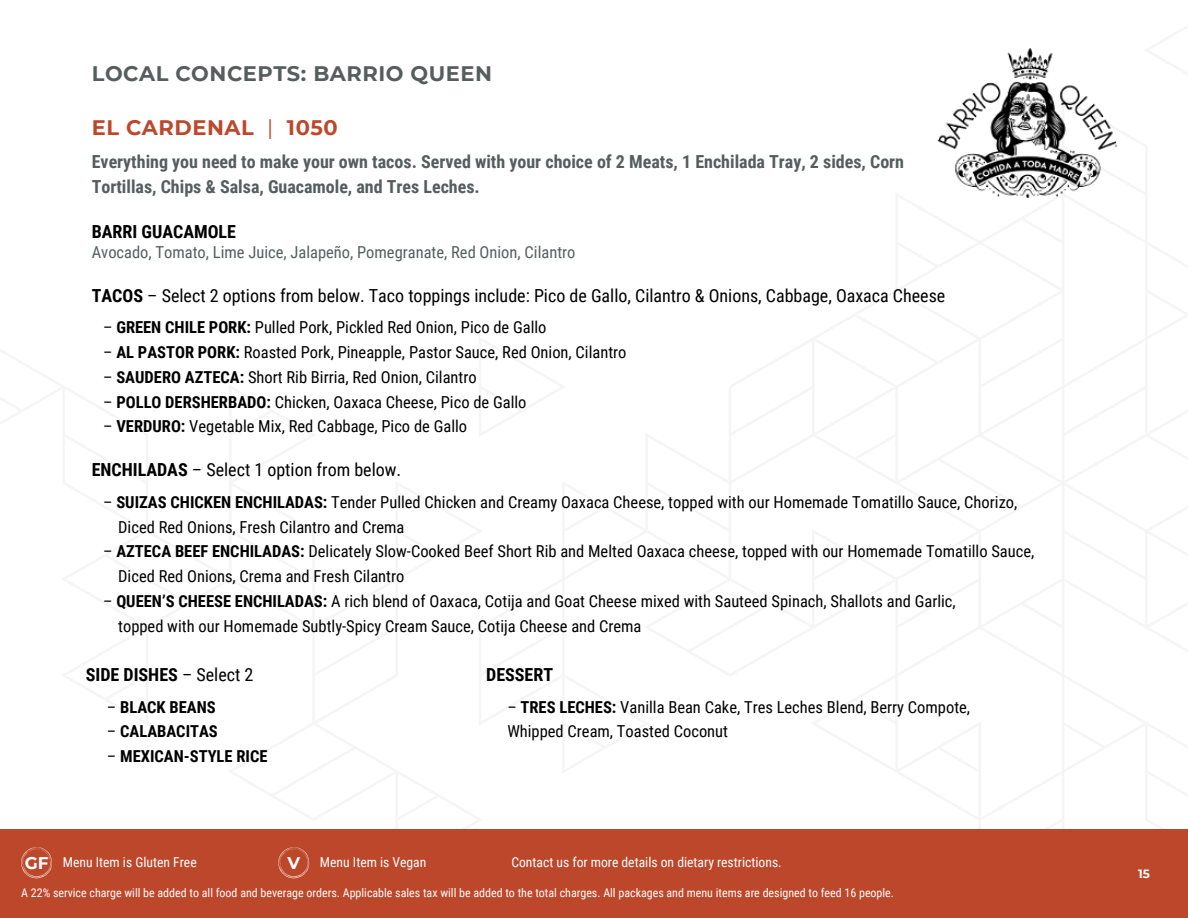
<style>
.page{position:relative;width:1188px;height:918px;background:#fff}
.page>*{position:absolute;margin:0;border:0;box-sizing:border-box;transform-origin:0 0}
.t1{font:700 21px "Montserrat";letter-spacing:.025em;color:#555e5d}
.t2{font:700 21px "Montserrat";letter-spacing:.025em;color:#bd472a}
.t3{font:700 18px/24.8px "Roboto Condensed";color:#555e5d}
.t4{font:18px "Roboto Condensed";color:#000}
.t5{font:700 18px "Roboto Condensed";color:#000}
.t6{font:700 16.95px "Montserrat";color:#fff}
.t7{font:16.5px/24.8px "Roboto Condensed";color:#000}
.t8{font:16.5px "Roboto Condensed";color:#555e5d}
.t9{font:700 16.5px "Roboto Condensed";color:#000}
.t10{font:13.65px "Roboto Condensed";color:#fff}
.t11{font:12px "Roboto Condensed";color:#fff}
.t12{font:700 12px "Montserrat";color:#fff}
.s1{font-weight:400}
.s2{font-weight:700}
</style>
<div class="page">
<div style="left:0;top:829px;width:1188px;height:89px;background:#bd472a"></div>
<img style="left:937px;top:48px;width:180px;height:150px">
<h6 class="t1" style="left:92px;top:60px;width:402px">LOCAL CONCEPTS: BARRIO QUEEN</h6>
<h3 class="t2" style="left:92px;top:115px;width:247px">EL CARDENAL <span class="s1">|</span> 1050</h3>
<p class="t3" style="left:92px;top:150px;width:814px">Everything you need to make your own tacos. Served with your choice of 2 Meats, 1 Enchilada Tray, 2 sides, Corn<br>Tortillas, Chips &amp; Salsa, Guacamole, and Tres Leches.</p>
<h6 class="t5" style="left:92px;top:221px;width:146px">BARRI GUACAMOLE</h6>
<h6 class="t8" style="left:92px;top:243px;width:485px">Avocado, Tomato, Lime Juice, Jalapeño, Pomegranate, Red Onion, Cilantro</h6>
<h3 class="t4" style="left:92px;top:285px;width:855px"><span class="s2">TACOS</span> – Select 2 options from below. Taco toppings include: Pico de Gallo, Cilantro &amp; Onions, Cabbage, Oaxaca Cheese</h3>
<h6 class="t7" style="left:103px;top:315px;width:445px">– <span class="s2">GREEN CHILE PORK:</span> Pulled Pork, Pickled Red Onion, Pico de Gallo</h6>
<h6 class="t7" style="left:103px;top:340px;width:525px">– <span class="s2">AL PASTOR PORK:</span> Roasted Pork, Pineapple, Pastor Sauce, Red Onion, Cilantro</h6>
<h6 class="t7" style="left:103px;top:365px;width:375px">– <span class="s2">SAUDERO AZTECA:</span> Short Rib Birria, Red Onion, Cilantro</h6>
<h6 class="t7" style="left:103px;top:390px;width:425px">– <span class="s2">POLLO DERSHERBADO:</span> Chicken, Oaxaca Cheese, Pico de Gallo</h6>
<h6 class="t7" style="left:103px;top:414px;width:365px">– <span class="s2">VERDURO:</span> Vegetable Mix, Red Cabbage, Pico de Gallo</h6>
<h6 class="t4" style="left:92px;top:460px;width:311px"><span class="s2">ENCHILADAS</span> – Select 1 option from below.</h6>
<h4 class="t7" style="left:118px;top:490px;width:901px;text-indent:-15px">– <span class="s2">SUIZAS CHICKEN ENCHILADAS:</span> Tender Pulled Chicken and Creamy Oaxaca Cheese, topped with our Homemade Tomatillo Sauce, Chorizo,<br>Diced Red Onions, Fresh Cilantro and Crema</h4>
<h4 class="t7" style="left:118px;top:539px;width:918px;text-indent:-15px">– <span class="s2">AZTECA BEEF ENCHILADAS:</span> Delicately Slow-Cooked Beef Short Rib and Melted Oaxaca cheese, topped with our Homemade Tomatillo Sauce,<br>Diced Red Onions, Crema and Fresh Cilantro</h4>
<h4 class="t7" style="left:118px;top:589px;width:839px;text-indent:-15px">– <span class="s2">QUEEN’S CHEESE ENCHILADAS:</span> A rich blend of Oaxaca, Cotija and Goat Cheese mixed with Sauteed Spinach, Shallots and Garlic, topped with our Homemade Subtly-Spicy Cream Sauce, Cotija Cheese and Crema</h4>
<p class="t5" style="left:86px;top:664px;width:169px">SIDE DISHES <span class="s1">– Select 2</span></p>
<p class="t5" style="left:486px;top:664px;width:68px">DESSERT</p>
<p class="t9" style="left:107px;top:697px;width:110px"><span class="s1">–</span> BLACK BEANS</p>
<p class="t9" style="left:107px;top:722px;width:112px"><span class="s1">–</span> CALABACITAS</p>
<p class="t9" style="left:107px;top:747px;width:162px"><span class="s1">–</span> MEXICAN-STYLE RICE</p>
<p class="t7" style="left:507px;top:695px;width:464px">– <span class="s2">TRES LECHES:</span> Vanilla Bean Cake, Tres Leches Blend, Berry Compote,<br>Whipped Cream, Toasted Coconut</p>
<h5 class="t6" style="left:25px;top:852px;width:25px">GF</h5>
<h2 class="t10" style="left:63px;top:854px;width:135px">Menu Item is Gluten Free</h2>
<h1 class="t6" style="left:288px;top:852px;width:14px">V</h1>
<p class="t10" style="left:320px;top:854px;width:108px">Menu Item is Vegan</p>
<p class="t10" style="left:511px;top:854px;width:272px">Contact us for more details on dietary restrictions.</p>
<h3 class="t11" style="left:21px;top:885px;width:874px">A 22% service charge will be added to all food and beverage orders. Applicable sales tax will be added to the total charges. All packages and menu items are designed to feed 16 people.</h3>
<h6 class="t12" style="left:1138px;top:866px;width:13px">15</h6>
</div>
